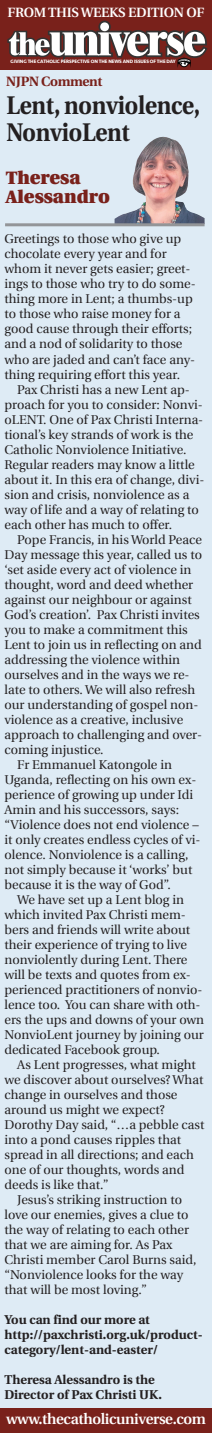
<style>
.page{position:relative;width:212px;height:1433px;background:#fff}
.page>*{position:absolute;margin:0;border:0;box-sizing:border-box;transform-origin:0 0}
.t1{font:700 25.5px/27px "Utopia";letter-spacing:-.01em;color:#231f20;scale:.9 1}
.t2{font:900 18px/19.5px "Utopia";color:#79211b}
.t3{font:600 15px "Utopia";letter-spacing:-.025em;color:#fff}
.t4{font:600 13.5px "Utopia";letter-spacing:-.025em;color:#fff}
.t5{font:700 13.5px "Utopia";letter-spacing:-.025em;color:#79211b}
.t6{font:12.75px/15px "Utopia";color:#231f20}
.t7{font:700 12.75px/15px "Utopia";color:#231f20}
.t8{font:4.95px "Seravek Bold+KDNQLH";letter-spacing:-.02em;color:#fff}
</style>
<div class="page">
<div style="left:0;top:0;width:212px;height:71px;background:#79211b"></div>
<div style="left:0;top:1407px;width:212px;height:26px;background:#79211b"></div>
<div style="left:0;top:71px;width:212px;height:1337px;background:#deebf5"></div>
<img style="left:114px;top:137px;width:90px;height:86px">
<hr style="left:5px;top:223px;width:199px;height:3px;background:#939598">
<svg style="left:7px;top:20px;width:201px;height:48px"></svg>
<p class="t4" style="left:8px;top:5px;width:198px">From thisweeks edition oF</p>
<p class="t8" style="left:11px;top:59px;width:166px">GIVING THE CATHOLIC PERSPECTIVE ON THE NEWS AND ISSUES OF THE DAY</p>
<p class="t5" style="left:6px;top:76px;width:98px">NJPN Comment</p>
<h1 class="t1" style="left:6px;top:94px;width:217px">Lent, nonviolence,<br>NonvioLent</h1>
<h2 class="t2" style="left:6px;top:168px;width:106px">Theresa<br>Alessandro</h2>
<p class="t6" style="left:4px;top:232px;width:193px">Greetings to those who give up chocolate every year and for whom it never gets easier; greet&shy;ings to those who try to do some&shy;thing more in Lent; a thumbs-up to those who raise money for a good cause through their efforts; and a nod of solidarity to those who are jaded and can’t face any&shy;thing requiring effort this year.</p>
<p class="t6" style="left:4px;top:382px;width:201px;text-indent:13px">Pax Christi has a new Lent ap&shy;proach for you to consider: Nonvi&shy;oLENT. One of Pax Christi Interna&shy;tional’s key strands of work is the Catholic Nonviolence Initiative.<br>Regular readers may know a little about it. In this era of change, divi&shy;sion and crisis, nonviolence as a way of life and a way of relating to each other has much to offer.</p>
<p class="t6" style="left:17px;top:532px;width:186px">Pope Francis, in his World Peace</p>
<p class="t6" style="left:4px;top:547px;width:199px">Day message this year, called us to</p>
<p class="t6" style="left:4px;top:562px;width:188px">‘set aside every act of violence in</p>
<p class="t6" style="left:4px;top:577px;width:190px">thought, word and deed whether</p>
<p class="t6" style="left:4px;top:592px;width:189px">against our neighbour or against</p>
<p class="t6" style="left:4px;top:607px;width:197px">God’s creation’. Pax Christi invites</p>
<p class="t6" style="left:4px;top:622px;width:185px">you to make a commitment this</p>
<p class="t6" style="left:4px;top:637px;width:199px">Lent to join us in reflecting on and</p>
<p class="t6" style="left:4px;top:652px;width:177px">addressing the violence within</p>
<p class="t6" style="left:4px;top:667px;width:186px">ourselves and in the ways we re-</p>
<p class="t6" style="left:4px;top:682px;width:192px">late to others. We will also refresh</p>
<p class="t6" style="left:4px;top:697px;width:195px">our understanding of gospel non-</p>
<p class="t6" style="left:4px;top:712px;width:180px">violence as a creative, inclusive</p>
<p class="t6" style="left:4px;top:727px;width:199px">approach to challenging and over-</p>
<p class="t6" style="left:4px;top:742px;width:101px">coming injustice.</p>
<p class="t6" style="left:17px;top:757px;width:156px">Fr Emmanuel Katongole in</p>
<p class="t6" style="left:4px;top:772px;width:193px">Uganda, reflecting on his own ex-</p>
<p class="t6" style="left:4px;top:787px;width:190px">perience of growing up under Idi</p>
<p class="t6" style="left:4px;top:802px;width:176px">Amin and his successors, says:</p>
<p class="t6" style="left:4px;top:817px;width:196px">“Violence does not end violence –</p>
<p class="t6" style="left:4px;top:832px;width:197px">it only creates endless cycles of vi-</p>
<p class="t6" style="left:4px;top:847px;width:185px">olence. Nonviolence is a calling,</p>
<p class="t6" style="left:4px;top:862px;width:189px">not simply because it ‘works’ but</p>
<p class="t6" style="left:4px;top:877px;width:168px">because it is the way of God”.</p>
<p class="t6" style="left:17px;top:892px;width:168px">We have set up a Lent blog in</p>
<p class="t6" style="left:4px;top:907px;width:183px">which invited Pax Christi mem-</p>
<p class="t6" style="left:4px;top:922px;width:187px">bers and friends will write about</p>
<p class="t6" style="left:4px;top:937px;width:184px">their experience of trying to live</p>
<p class="t6" style="left:4px;top:952px;width:184px">nonviolently during Lent. There</p>
<p class="t6" style="left:4px;top:967px;width:188px">will be texts and quotes from ex-</p>
<p class="t6" style="left:4px;top:982px;width:199px">perienced practitioners of nonvio-</p>
<p class="t6" style="left:4px;top:997px;width:197px">lence too. You can share with oth-</p>
<p class="t6" style="left:4px;top:1012px;width:201px">ers the ups and downs of your own</p>
<p class="t6" style="left:4px;top:1027px;width:201px">NonvioLent journey by joining our</p>
<p class="t6" style="left:4px;top:1042px;width:157px">dedicated Facebook group.</p>
<p class="t6" style="left:17px;top:1057px;width:180px">As Lent progresses, what might</p>
<p class="t6" style="left:4px;top:1072px;width:200px">we discover about ourselves? What</p>
<p class="t6" style="left:4px;top:1087px;width:174px">change in ourselves and those</p>
<p class="t6" style="left:4px;top:1102px;width:162px">around us might we expect?</p>
<p class="t6" style="left:4px;top:1117px;width:201px">Dorothy Day said, “…a pebble cast</p>
<p class="t6" style="left:4px;top:1132px;width:178px">into a pond causes ripples that</p>
<p class="t6" style="left:4px;top:1147px;width:191px">spread in all directions; and each</p>
<p class="t6" style="left:4px;top:1162px;width:181px">one of our thoughts, words and</p>
<p class="t6" style="left:4px;top:1177px;width:106px">deeds is like that.”</p>
<p class="t6" style="left:17px;top:1192px;width:166px">Jesus’s striking instruction to</p>
<p class="t6" style="left:4px;top:1207px;width:185px">love our enemies, gives a clue to</p>
<p class="t6" style="left:4px;top:1222px;width:186px">the way of relating to each other</p>
<p class="t6" style="left:4px;top:1237px;width:169px">that we are aiming for. As Pax</p>
<p class="t6" style="left:4px;top:1252px;width:193px">Christi member Carol Burns said,</p>
<p class="t6" style="left:4px;top:1267px;width:180px">“Nonviolence looks for the way</p>
<p class="t6" style="left:4px;top:1282px;width:144px">that will be most loving.”</p>
<p class="t7" style="left:4px;top:1313px;width:200px">You can find our more at http://paxchristi.org.uk/product&shy;category/lent-and-easter/</p>
<p class="t7" style="left:4px;top:1373px;width:159px">Theresa Alessandro is the<br>Director of Pax Christi UK.</p>
<p class="t3" style="left:6px;top:1411px;width:201px">www.thecatholicuniverse.com</p>
</div>
